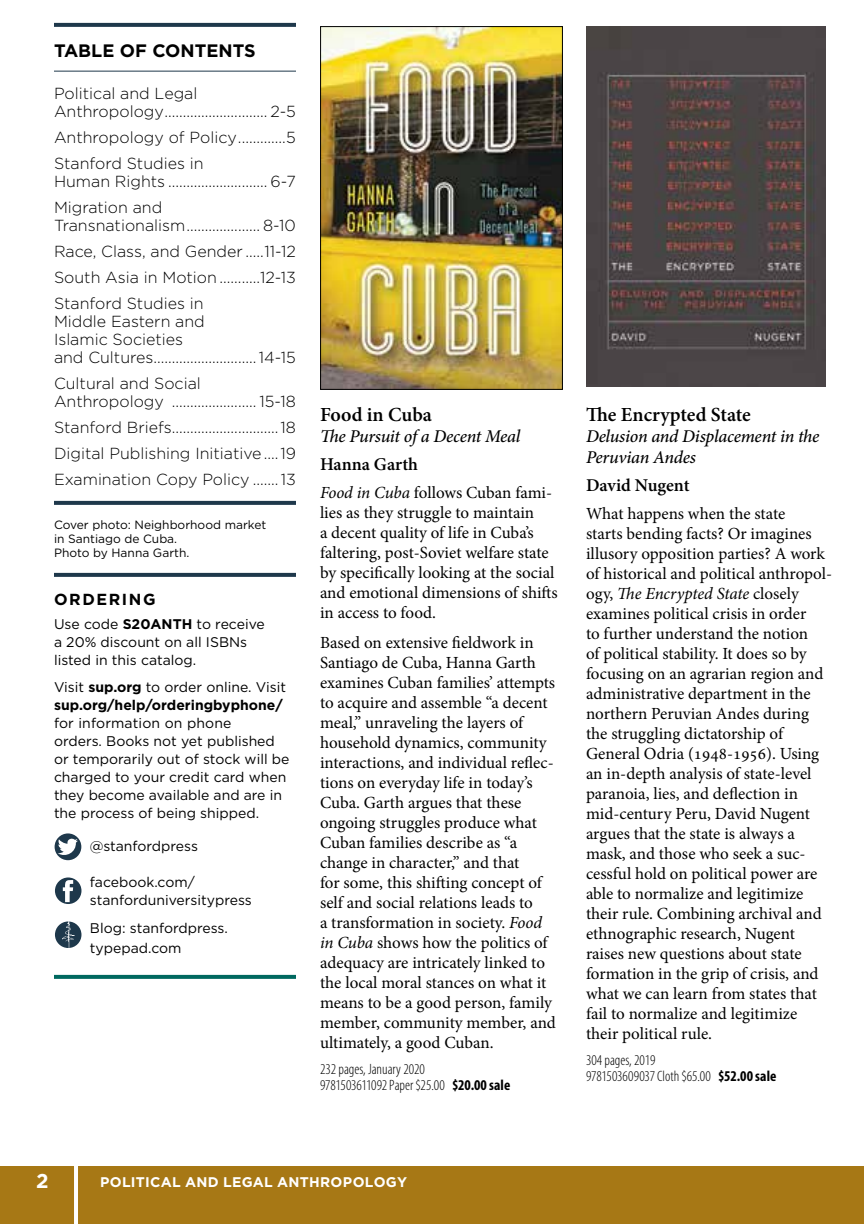
<style>
.page{position:relative;width:864px;height:1224px;background:#fff}
.page>*{position:absolute;margin:0;border:0;box-sizing:border-box;transform-origin:0 0}
.t1{font:600 20px "Minion Pro";color:#000}
.t2{font:700 20px "Gotham";color:#fff}
.t3{font:italic 500 18px/21px "Minion Pro";letter-spacing:-.015em;color:#000}
.t4{font:600 18px "Minion Pro";color:#000}
.t5{font:700 18px "Gotham";color:#000}
.t6{font:17px/20px "Minion Pro";color:#000}
.t7{font:300 16px/26px "Gotham";color:#000}
.t8{font:700 16px "Gotham";color:#000}
.t9{font:300 condensed 15px/16px "Myriad Pro";color:#000}
.t10{font:14px/18px "Gotham";color:#000}
.t11{font:700 14px/18px "Gotham";color:#000}
.t12{font:700 14px "Gotham";letter-spacing:.02em;color:#fff}
.t13{font:12px/14px "Gotham";color:#000}
.s1{font-weight:700}
.s2{font-weight:400}
.s3{font-style:italic}
</style>
<div class="page">
<div style="left:0;top:1166px;width:864px;height:58px;background:#a77815"></div>
<hr style="left:74px;top:1165px;width:4px;height:59px;background:#fff">
<img style="left:322px;top:28px;width:239px;height:360px">
<div style="left:320px;top:26px;width:243px;height:364px;border:1px solid #000"></div>
<img style="left:586px;top:26px;width:240px;height:360px">
<svg style="left:54px;top:23px;width:242px;height:4px"></svg>
<hr style="left:54px;top:71px;width:242px;height:1px;background:#1e384b">
<svg style="left:54px;top:501px;width:242px;height:4px"></svg>
<svg style="left:54px;top:573px;width:242px;height:4px"></svg>
<svg style="left:54px;top:975px;width:242px;height:4px"></svg>
<div style="left:55px;top:833px;width:26px;height:27px;background:#1e384b;border-radius:50%"></div>
<svg style="left:58px;top:837px;width:20px;height:21px"></svg>
<div style="left:55px;top:878px;width:26px;height:26px;background:#1e384b;border-radius:50%"></div>
<svg style="left:63px;top:880px;width:10px;height:22px"></svg>
<div style="left:55px;top:921px;width:26px;height:27px;background:#1e384b;border-radius:50%"></div>
<img style="left:62px;top:921px;width:13px;height:27px">
<p class="t5" style="left:54px;top:40px;width:203px">TABLE OF CONTENTS</p>
<p class="t7" style="left:54px;top:84px;width:243px;line-height:18px">Political and Legal<br>Anthropology............................ 2-5</p>
<p class="t7" style="left:54px;top:124px;width:243px">Anthropology of Policy.............5<br>Stanford Studies in</p>
<p class="t7" style="left:54px;top:168px;width:243px">Human Rights ........................... 6-7<br>Migration and</p>
<p class="t7" style="left:54px;top:212px;width:243px;text-align:justify">Transnationalism.................... 8-10<br>Race, Class, and Gender .....11-12<br>South Asia in Motion ...........12-13<br>Stanford Studies in</p>
<p class="t7" style="left:54px;top:312px;width:243px;line-height:18px">Middle Eastern and<br>Islamic Societies<br>and Cultures............................ 14-15</p>
<p class="t7" style="left:54px;top:374px;width:243px;line-height:18px">Cultural and Social<br>Anthropology ....................... 15-18</p>
<p class="t7" style="left:54px;top:414px;width:244px;text-align:justify">Stanford Briefs.............................18<br>Digital Publishing Initiative....19<br>Examination Copy Policy .......13</p>
<p class="t13" style="left:54px;top:517px;width:214px">Cover photo: Neighborhood market in Santiago de Cuba.<br>Photo by Hanna Garth.</p>
<p class="t8" style="left:54px;top:590px;width:14px">ORDERING</p>
<p class="t10" style="left:54px;top:615px;width:108px">Use code <span class="s1">S20ANTH</span></p>
<p class="t10" style="left:54px;top:615px;width:212px;text-indent:143px">to receive a 20% discount on all ISBNs listed in this catalog.</p>
<p class="t11" style="left:54px;top:678px;width:234px"><span class="s2">Visit</span> SUP.ORG <span class="s2">to order online. Visit<br></span>SUP.ORG/HELP/ORDERINGBYPHONE/</p>
<p class="t10" style="left:54px;top:714px;width:237px">for information on phone<br>orders. Books not yet published or temporarily out of stock will be charged to your credit card when they become available and are in the process of being shipped.</p>
<p class="t10" style="left:90px;top:837px;width:109px">@stanfordpress</p>
<p class="t10" style="left:90px;top:873px;width:163px">facebook.com/ stanforduniversitypress</p>
<p class="t10" style="left:90px;top:918px;width:140px;line-height:20px">Blog: stanfordpress. typepad.com</p>
<p class="t1" style="left:320px;top:401px;width:114px">Food in Cuba</p>
<p class="t3" style="left:320px;top:426px;width:202px">The Pursuit of a Decent Meal</p>
<p class="t4" style="left:320px;top:452px;width:100px">Hanna Garth</p>
<p class="t6" style="left:320px;top:483px;width:239px"><span class="s3">Food in Cuba</span> follows Cuban fami&shy;lies as they struggle to maintain<br>a decent quality of life in Cuba’s faltering, post-Soviet welfare state by specifically looking at the social and emotional dimensions of shifts in access to food.</p>
<p class="t6" style="left:320px;top:633px;width:237px">Based on extensive fieldwork in<br>Santiago de Cuba, Hanna Garth examines Cuban families’ attempts to acquire and assemble “a decent meal,” unraveling the layers of household dynamics, community interactions, and individual reflec&shy;tions on everyday life in today’s<br>Cuba. Garth argues that these ongoing struggles produce what<br>Cuban families describe as “a change in character,” and that<br>for some, this shifting concept of self and social relations leads to<br>a transformation in society. <span class="s3">Food in Cuba</span> shows how the politics of adequacy are intricately linked to the local moral stances on what it means to be a good person, family member, community member, and ultimately, a good Cuban.</p>
<p class="t9" style="left:320px;top:1061px;width:192px">232 pages, January 2020<br>9781503611092 Paper $25.00 <span class="s1">$20.00 sale</span></p>
<p class="t1" style="left:586px;top:401px;width:166px">The Encrypted State</p>
<p class="t3" style="left:586px;top:426px;width:235px">Delusion and Displacement in the<br>Peruvian Andes</p>
<p class="t4" style="left:586px;top:473px;width:105px">David Nugent</p>
<p class="t6" style="left:586px;top:504px;width:248px">What happens when the state<br>starts bending facts? Or imagines illusory opposition parties? A work of historical and political anthropol&shy;ogy, <span class="s3">The Encrypted State</span> closely examines political crisis in order<br>to further understand the notion<br>of political stability. It does so by focusing on an agrarian region and administrative department in the northern Peruvian Andes during the struggling dictatorship of General Odria (1948-1956). Using an in-depth analysis of state-level paranoia, lies, and deflection in mid-century Peru, David Nugent argues that the state is always a mask, and those who seek a suc&shy;cessful hold on political power are able to normalize and legitimize their rule. Combining archival and ethnographic research, Nugent raises new questions about state formation in the grip of crisis, and what we can learn from states that fail to normalize and legitimize their political rule.</p>
<p class="t9" style="left:586px;top:1052px;width:192px">304 pages, 2019<br>9781503609037 Cloth $65.00 <span class="s1">$52.00 sale</span></p>
<p class="t2" style="left:36px;top:1169px;width:14px">2</p>
<p class="t12" style="left:100px;top:1174px;width:309px">POLITICAL AND LEGAL ANTHROPOLOGY</p>
</div>
